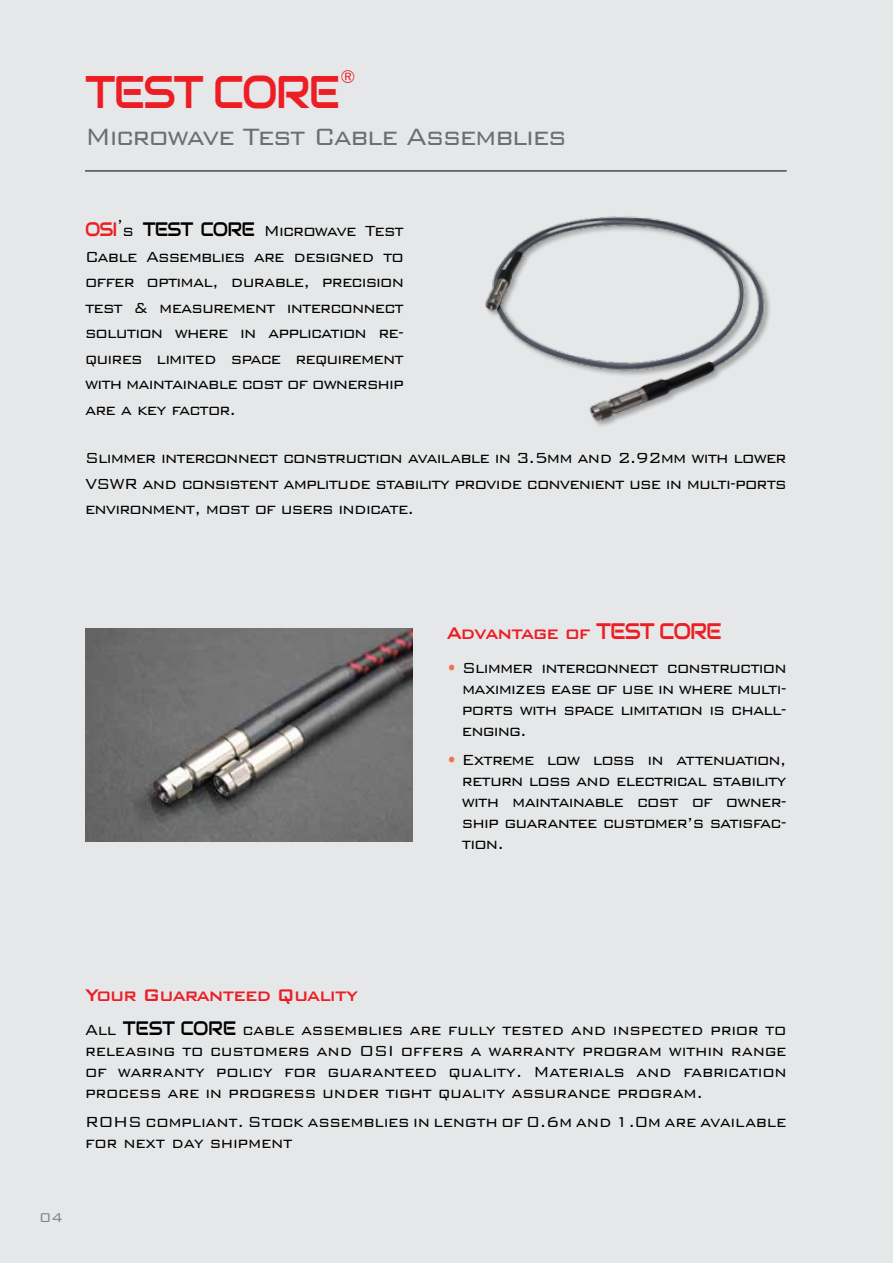
<style>
.page{position:relative;width:893px;height:1263px;background:#e6e7e8}
.page>*{position:absolute;margin:0;border:0;box-sizing:border-box;transform-origin:0 0}
.t1{font:45.75px "Audiowide";color:#ed1d24;scale:.92 1}
.t2{font:300 31.5px "Bank Gothic BT";letter-spacing:-.05em;color:#6d6e71;scale:.92 1}
.t3{font:500 22.5px "Bank Gothic BT";letter-spacing:-.05em;color:#ed1d24;scale:.92 1}
.t4{font:300 19.5px/21px "Bank Gothic BT";letter-spacing:-.05em;color:#000;text-align:justify;scale:.92 1}
.t5{font:300 19.5px/21px "Bank Gothic BT";letter-spacing:-.02em;color:#000;scale:.92 1}
.t6{font:300 17.85px "Bank Gothic BT";color:#ed1d24}
.t7{font:300 17.1px "Bank Gothic BT";color:#808285;scale:.92 1}
.s1{font-family:"Audiowide";font-weight:400;color:#ed1d24}
.s2{font-family:"Audiowide";font-weight:400}
.s3{color:#f37053}
</style>
<div class="page">
<img style="left:85px;top:628px;width:327px;height:213px">
<img style="left:485px;top:216px;width:285px;height:210px">
<hr style="left:85px;top:171px;width:702px;height:1px;background:#000">
<hr style="left:892px;top:0;width:1px;height:1263px;background:#000">
<p class="t6" style="left:341px;top:69px;width:16px">®</p>
<h1 class="t1" style="left:85px;top:63px;width:279px">TEST CO RE</h1>
<h2 class="t2" style="left:85px;top:120px;width:525px">Microwave Test Cable Assemblies</h2>
<p class="t4" style="left:85px;top:218px;width:348px;line-height:25.5px"><span class="s1">OSI</span>’s <span class="s2">TEST CORE</span> Microwave Test Cable Assemblies are designed to offer optimal, durable, precision test &amp; measurement interconnect solution where in application re&shy;quires limited space requirement with maintainable cost of ownership are a key factor.</p>
<p class="t4" style="left:85px;top:445px;width:764px;line-height:25.5px">Slimmer interconnect construction available in 3.5mm and 2.92mm with lower VSWR and consistent amplitude stability provide convenient use in multi-ports environment, most of users indicate.</p>
<p class="t3" style="left:446px;top:621px;width:301px">Advantage of <span class="s2">TEST CORE</span></p>
<p class="t4" style="left:462px;top:657px;width:354px;text-indent:-15px"><span class="s3">•</span> Slimmer interconnect construction maximizes ease of use in where multi&shy;ports with space limitation is chall&shy;enging.</p>
<p class="t4" style="left:462px;top:749px;width:354px;text-indent:-16px"><span class="s3">•</span> Extreme low loss in attenuation, return loss and electrical stability with maintainable cost of owner&shy;ship guarantee customer’s satisfac&shy;tion.</p>
<p class="t3" style="left:85px;top:982px;width:298px">Your Guaranteed Quality</p>
<p class="t4" style="left:85px;top:1018px;width:764px">All <span class="s2">TEST CORE</span> cable assemblies are fully tested and inspected prior to releasing to customers and OSI offers a warranty program within range of warranty policy for guaranteed quality. Materials and fabrication process are in progress under tight quality assurance program.</p>
<p class="t5" style="left:85px;top:1111px;width:764px">ROHS compliant. Stock assemblies in length of 0.6m and 1.0m are available for next day shipment</p>
<p class="t7" style="left:40px;top:1208px;width:27px">04</p>
</div>
